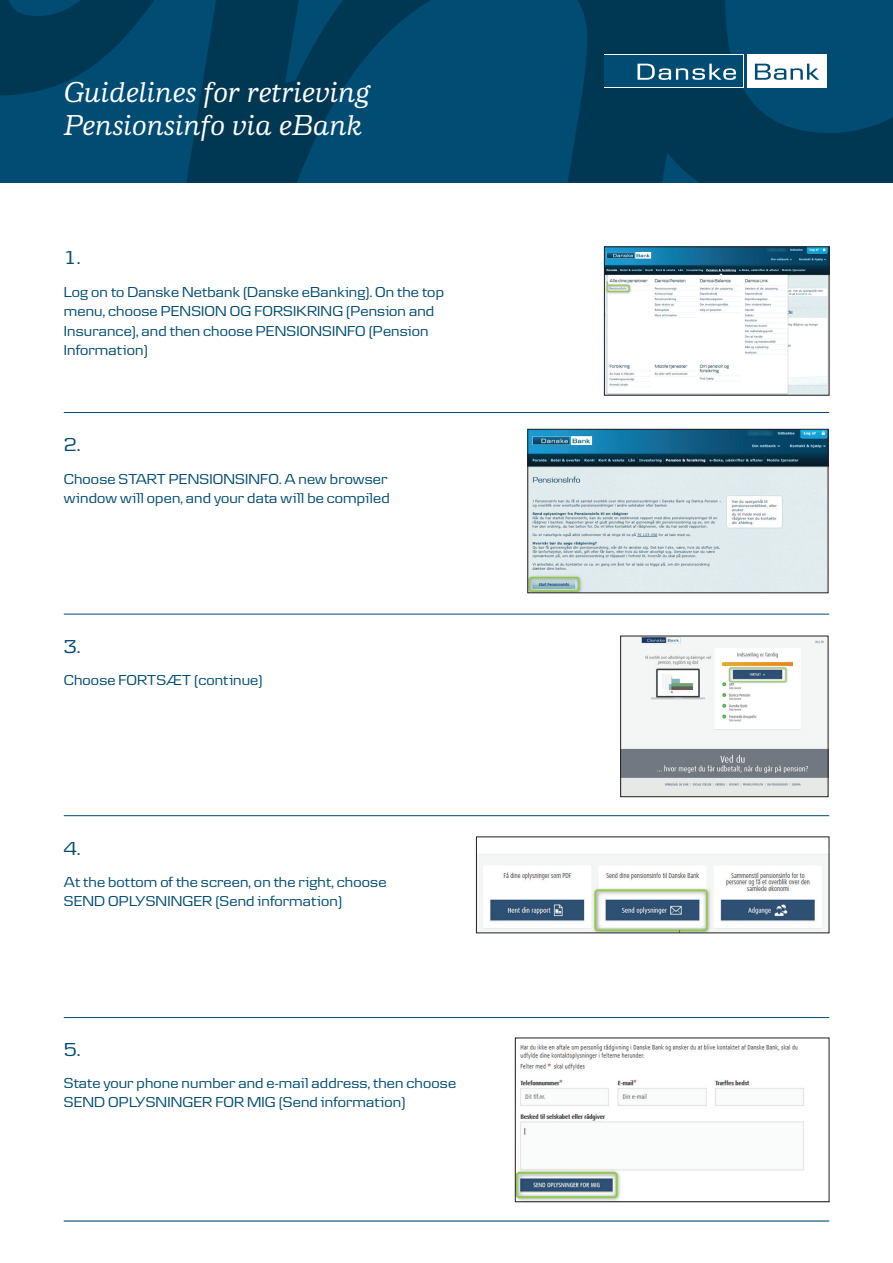
<style>
.page{position:relative;width:893px;height:1263px;background:#fff}
.page>*{position:absolute;margin:0;border:0;box-sizing:border-box;transform-origin:0 0}
.t1{font:italic 500 30px/33px "Danske Human";color:#fff}
.t2{font:19.5px "Danske Headline";color:#004c72}
.t3{font:15px/19.5px "Danske Headline";letter-spacing:.01em;color:#004c72}
</style>
<div class="page">
<svg style="left:0;top:0;width:893px;height:183px;background:#004365"></svg>
<div style="left:747px;top:54px;width:80px;height:33px;background:#fff"></div>
<svg style="left:604px;top:54px;width:140px;height:33px"></svg>
<div style="left:605px;top:55px;width:138px;height:32px;background:#004c72"></div>
<svg style="left:637px;top:64px;width:99px;height:16px"></svg>
<svg style="left:755px;top:64px;width:64px;height:16px"></svg>
<hr style="left:64px;top:1220px;width:765px;height:1px;background:#004c72">
<img style="left:478px;top:854px;width:349px;height:77px">
<img style="left:622px;top:638px;width:204px;height:157px">
<div style="left:620px;top:636px;width:208px;height:161px;border:1px solid #231f20"></div>
<img style="left:606px;top:249px;width:221px;height:144px">
<div style="left:604px;top:247px;width:225px;height:148px;border:1px solid #231f20"></div>
<img style="left:517px;top:1044px;width:287px;height:156px">
<div style="left:515px;top:1038px;width:314px;height:164px;border:1px solid #231f20"></div>
<img style="left:529px;top:431px;width:297px;height:160px">
<div style="left:527px;top:429px;width:301px;height:164px;border:1px solid #231f20"></div>
<hr style="left:64px;top:412px;width:765px;height:1px;background:#004c72">
<hr style="left:64px;top:614px;width:765px;height:1px;background:#004c72">
<hr style="left:64px;top:815px;width:765px;height:1px;background:#004c72">
<hr style="left:64px;top:1017px;width:765px;height:1px;background:#004c72">
<h1 class="t1" style="left:64px;top:76px;width:308px">Guidelines for retrieving<br>Pensionsinfo via eBank</h1>
<h2 class="t2" style="left:64px;top:247px;width:18px">1.</h2>
<p class="t3" style="left:64px;top:282px;width:382px">Log on to Danske Netbank (Danske eBanking). On the top menu, choose PENSION OG FORSIKRING (Pension and Insurance), and then choose PENSIONSINFO (Pension Information)</p>
<h2 class="t2" style="left:64px;top:434px;width:18px">2.</h2>
<p class="t3" style="left:64px;top:469px;width:327px">Choose START PENSIONSINFO. A new browser window will open, and your data will be compiled</p>
<h2 class="t2" style="left:64px;top:635px;width:18px">3.</h2>
<p class="t3" style="left:64px;top:670px;width:200px">Choose FORTSÆT (continue)</p>
<h2 class="t2" style="left:64px;top:837px;width:18px">4.</h2>
<p class="t3" style="left:64px;top:872px;width:324px">At the bottom of the screen, on the right, choose<br>SEND OPLYSNINGER (Send information)</p>
<h2 class="t2" style="left:64px;top:1038px;width:18px">5.</h2>
<p class="t3" style="left:64px;top:1073px;width:394px">State your phone number and e-mail address, then choose<br>SEND OPLYSNINGER FOR MIG (Send information)</p>
</div>
